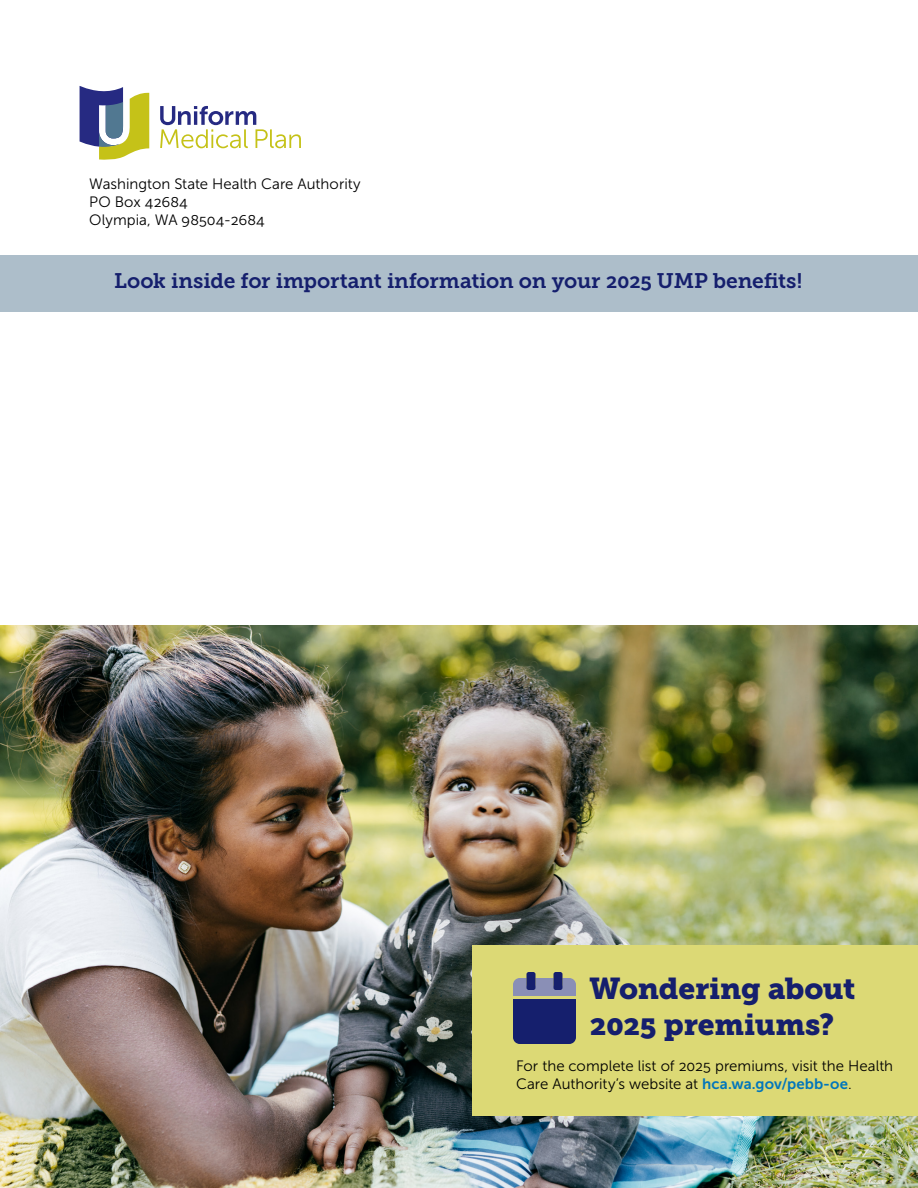
<style>
.page{position:relative;width:918px;height:1188px;background:#fff}
.page>*{position:absolute;margin:0;border:0;box-sizing:border-box;transform-origin:0 0}
.t1{font:30px/36px "Museo Slab 900";letter-spacing:-.01em;color:#151f6d}
.t2{font:21px "Museo Slab 700";letter-spacing:-.01em;color:#151f6d}
.t3{font:15px/18px "Museo Sans 300";color:#000}
.s1{font-family:"Museo Sans 700";color:#0276bb}
</style>
<div class="page">
<svg style="left:160px;top:106px;width:141px;height:42px"></svg>
<svg style="left:80px;top:86px;width:69px;height:74px"></svg>
<div style="left:0;top:255px;width:918px;height:57px;background:#adbeca"></div>
<img style="left:0;top:626px;width:918px;height:562px">
<div style="left:472px;top:945px;width:446px;height:171px;background:#dcd975"></div>
<svg style="left:513px;top:972px;width:63px;height:72px"></svg>
<p class="t3" style="left:89px;top:175px;width:273px">Washington State Health Care Authority</p>
<p class="t3" style="left:89px;top:193px;width:100px">PO Box 42684</p>
<p class="t3" style="left:89px;top:211px;width:177px">Olympia, WA 98504-2684</p>
<h2 class="t2" style="left:114px;top:269px;width:690px">Look inside for important information on your 2025 UMP benefits!</h2>
<h1 class="t1" style="left:590px;top:971px;width:267px">Wondering about<br>2025 premiums?</h1>
<p class="t3" style="left:516px;top:1057px;width:379px">For the complete list of 2025 premiums, visit the Health<br>Care Authority’s website at <span class="s1">hca.wa.gov/pebb-oe</span>.</p>
</div>
